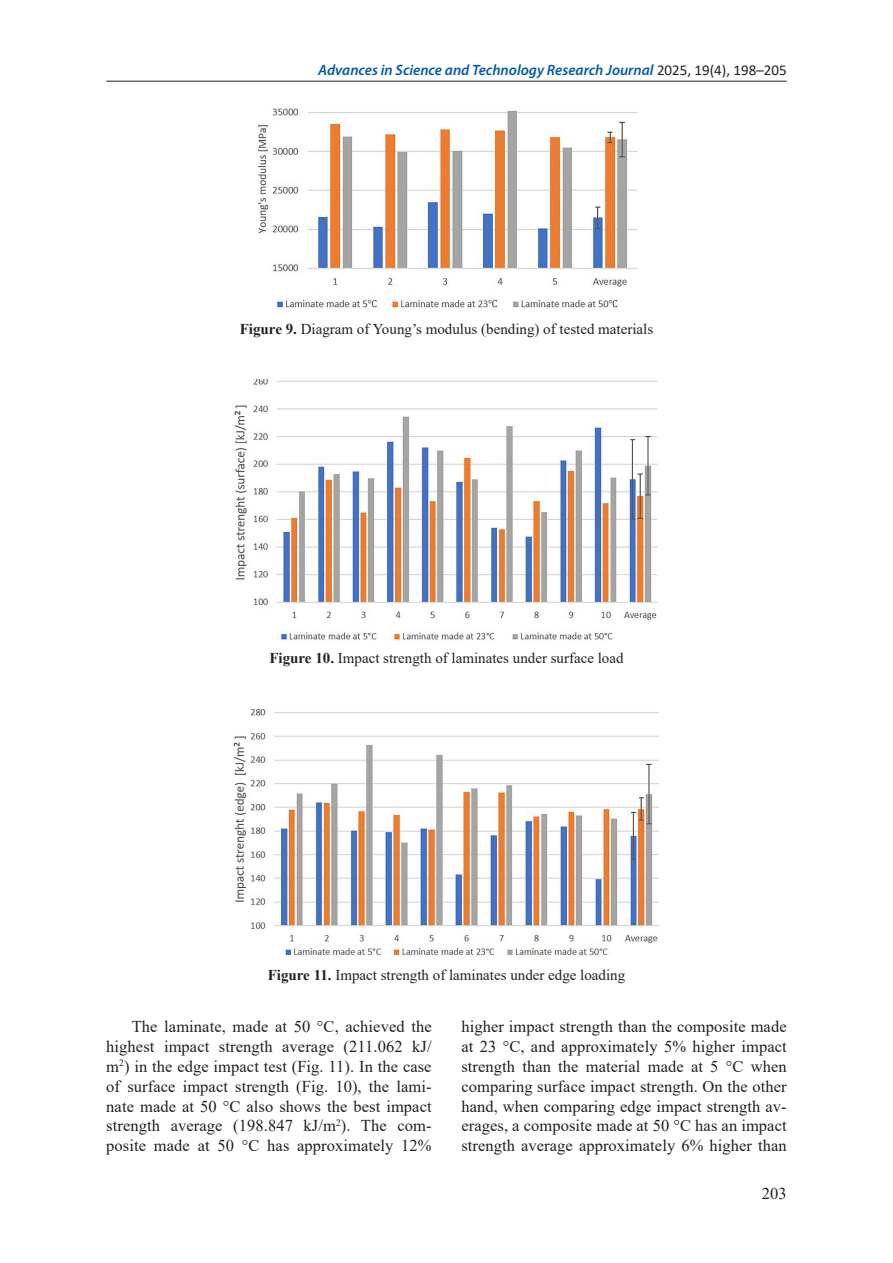
<style>
.page{position:relative;width:893px;height:1263px;background:#fff}
.page>*{position:absolute;margin:0;border:0;box-sizing:border-box;transform-origin:0 0}
.Base_Text{font:16.5px/20px "Times New Roman";letter-spacing:.005em;color:#231f20;text-align:justify}
.Figure{font:15px "Times New Roman";color:#231f20}
.t1{font:italic 600 15px "Myriad Pro";color:#015aaa}
.s1{font-family:"Calibri";font-weight:400;font-style:normal;color:#231f20}
.s2{font-weight:700}
</style>
<div class="page">
<hr style="left:106px;top:81px;width:681px;height:1px;background:#231f20">
<img style="left:258px;top:106px;width:380px;height:204px">
<img style="left:234px;top:379px;width:424px;height:262px">
<img style="left:234px;top:709px;width:425px;height:248px">
<p class="t1" style="left:318px;top:60px;width:470px">Advances in Science and Technology Research Journal <span class="s1">2025, 19(4), 198–205</span></p>
<p class="Figure" style="left:240px;top:318px;width:415px"><span class="s2">Figure 9.</span> Diagram of Young’s modulus (bending) of tested materials</p>
<p class="Figure" style="left:269px;top:648px;width:356px"><span class="s2">Figure 10.</span> Impact strength of laminates under surface load</p>
<p class="Figure" style="left:268px;top:964px;width:359px"><span class="s2">Figure 11.</span> Impact strength of laminates under edge loading</p>
<p class="Base_Text" style="left:106px;top:1016px;width:327px;text-indent:26px">The laminate, made at 50 °C, achieved the highest impact strength average (211.062 kJ/ m<sup>2</sup>) in the edge impact test (Fig. 11). In the case of surface impact strength (Fig. 10), the lami&shy;nate made at 50 °C also shows the best impact strength average (198.847 kJ/m<sup>2</sup>). The com&shy;posite made at 50 °C has approximately 12%</p>
<p class="Base_Text" style="left:461px;top:1016px;width:327px">higher impact strength than the composite made at 23 °C, and approximately 5% higher impact strength than the material made at 5 °C when comparing surface impact strength. On the other hand, when comparing edge impact strength av&shy;erages, a composite made at 50 °C has an impact strength average approximately 6% higher than</p>
<p class="Base_Text" style="left:762px;top:1183px;width:26px">203</p>
</div>
